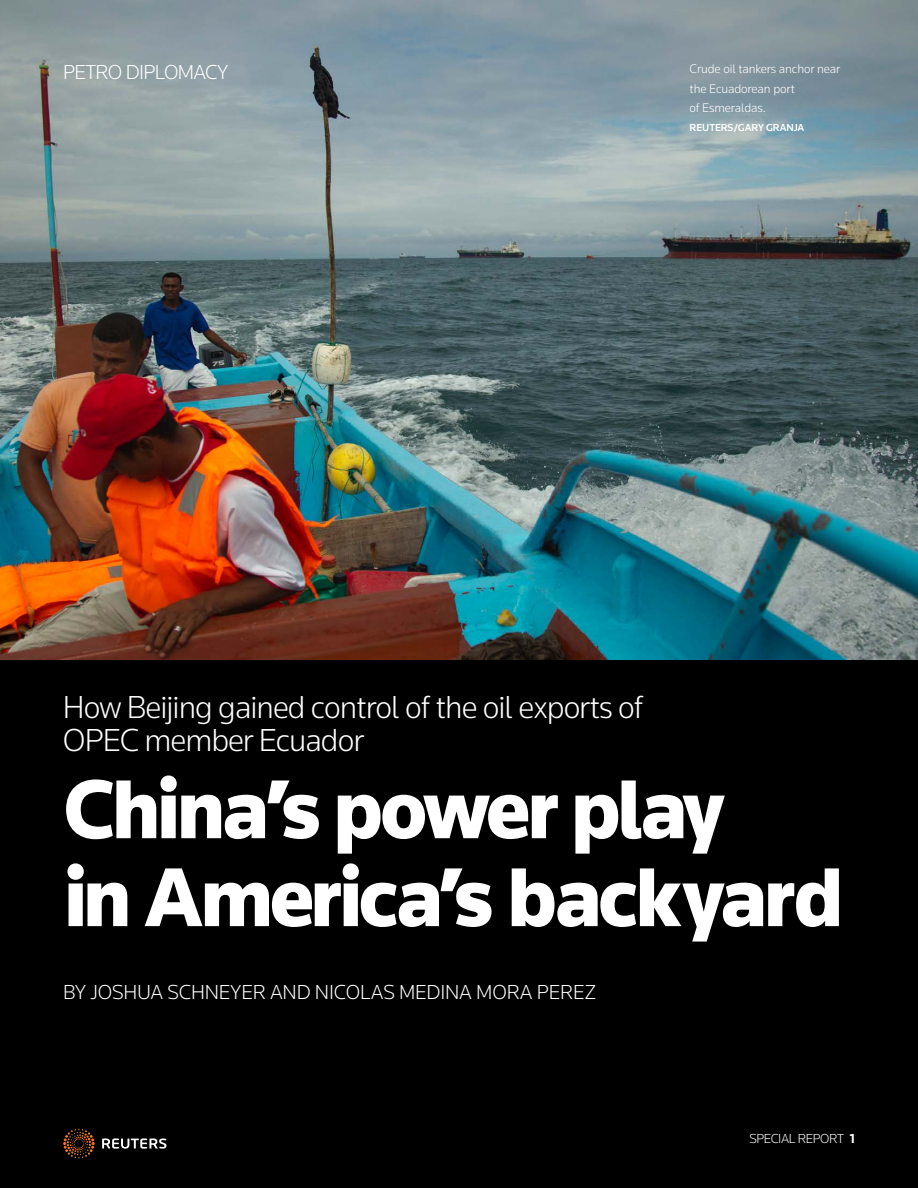
<style>
.page{position:relative;width:918px;height:1188px;background:#000}
.page>*{position:absolute;margin:0;border:0;box-sizing:border-box;transform-origin:0 0}
.t1{font:900 86.7px/87.9px "Knowledge";letter-spacing:-.04em;color:#fff}
.t2{font:300 33px/33px "Knowledge";letter-spacing:-.03em;color:#fff}
.t3{font:300 21px "Knowledge";letter-spacing:-.01em;color:#fff}
.t4{font:300 21px "Knowledge";letter-spacing:-.03em;color:#fff}
.t5{font:300 13.5px "Knowledge";letter-spacing:-.03em;color:#fff}
.t6{font:300 12.9px/19.5px "Knowledge";letter-spacing:-.01em;color:#fff}
.t7{font:500 10.5px "Knowledge";letter-spacing:-.01em;color:#fff}
.s1{font-weight:700}
</style>
<div class="page">
<img style="left:0;top:0;width:918px;height:660px">
<svg style="left:102px;top:1138px;width:64px;height:11px"></svg>
<svg style="left:63px;top:1129px;width:32px;height:29px"></svg>
<p class="t4" style="left:63px;top:59px;width:167px">PETRO DIPLOMACY</p>
<p class="t6" style="left:690px;top:59px;width:152px">Crude oil tankers anchor near the Ecuadorean port<br>of Esmeraldas.</p>
<p class="t7" style="left:690px;top:122px;width:116px">REUTERS/GARY GRANJA</p>
<p class="t2" style="left:63px;top:689px;width:582px">How Beijing gained control of the oil exports of<br>OPEC member Ecuador</p>
<h1 class="t1" style="left:64px;top:764px;width:781px">China’s power play<br>in America’s backyard</h1>
<p class="t3" style="left:63px;top:979px;width:535px">BY JOSHUA SCHNEYER AND NICOLAS MEDINA MORA PEREZ</p>
<p class="t5" style="left:749px;top:1130px;width:107px">SPECIAL REPORT <span class="s1">1</span></p>
</div>
